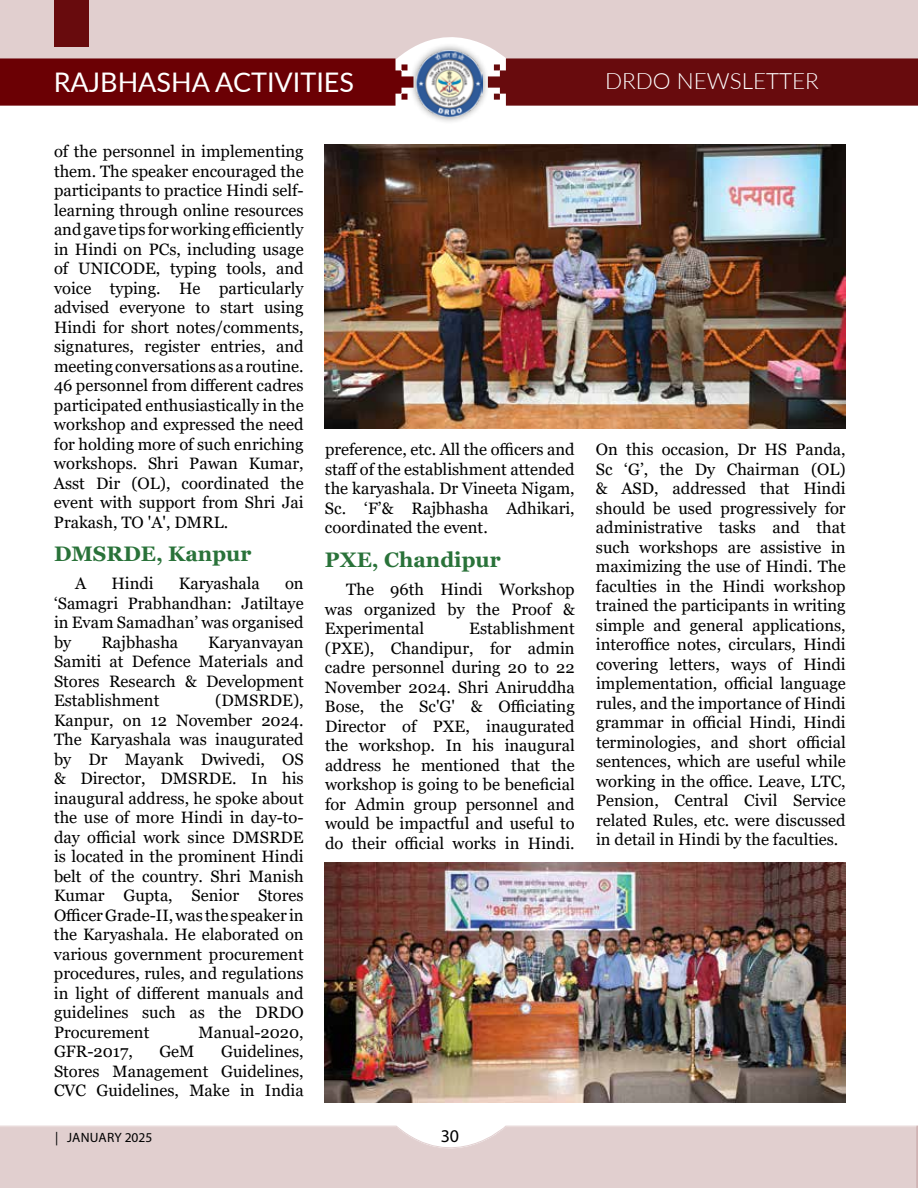
<style>
.page{position:relative;width:918px;height:1188px;background:#fff}
.page>*{position:absolute;margin:0;border:0;box-sizing:border-box;transform-origin:0 0}
.t1{font:27px "Lato";color:#fff}
.t2{font:300 22.5px "Lato";color:#fff}
.t3{font:700 21px "Georgia";color:#297239}
.t4{font:18px "Myriad Pro";color:#000}
.t5{font:16.5px/19.5px "Georgia";color:#000;text-align:justify}
.t6{font:13.5px "Myriad Pro";letter-spacing:.01em;color:#000}
</style>
<div class="page">
<div style="left:0;top:59px;width:409px;height:47px;background:#6b0004"></div>
<div style="left:491px;top:59px;width:427px;height:47px;background:#680b0d"></div>
<div style="left:0;top:0;width:918px;height:59px;background:#e1cfcf"></div>
<svg style="left:0;top:1125px;width:916px;height:2px;background:#f0e7e7"></svg>
<div style="left:0;top:1127px;width:916px;height:61px;background:#e1cfcf"></div>
<svg style="left:916px;top:1125px;width:2px;height:63px"></svg>
<div style="left:409px;top:43px;width:82px;height:82px;background:#000;opacity:.5"></div>
<img style="left:417px;top:51px;width:66px;height:66px">
<div style="left:55px;top:0;width:34px;height:46px;background:#680b0d"></div>
<img style="left:324px;top:145px;width:522px;height:283px">
<img style="left:324px;top:863px;width:522px;height:240px">
<h1 class="t1" style="left:54px;top:63px;width:302px">RAJBHASHA ACTIVITIES</h1>
<h2 class="t2" style="left:605px;top:65px;width:215px">DRDO NEWSLETTER</h2>
<p class="t5" style="left:54px;top:142px;width:251px">of the personnel in implementing them. The speaker encouraged the participants to practice Hindi self&shy;learning through online resources andgave tips forworkingefficiently in Hindi on PCs, including usage of UNICODE, typing tools, and voice typing. He particularly advised everyone to start using Hindi for short notes/comments, signatures, register entries, and meeting conversations as a routine.<br>46 personnel from different cadres participated enthusiastically in the workshop and expressed the need for holding more of such enriching workshops. Shri Pawan Kumar, Asst Dir (OL), coordinated the event with support from Shri Jai Prakash, TO 'A', DMRL.</p>
<p class="t3" style="left:54px;top:540px;width:199px">DMSRDE, Kanpur</p>
<p class="t5" style="left:75px;top:574px;width:13px">A</p>
<p class="t5" style="left:111px;top:574px;width:44px">Hindi</p>
<p class="t5" style="left:179px;top:574px;width:83px">Karyashala</p>
<p class="t5" style="left:54px;top:574px;width:251px;text-indent:231px">on ‘Samagri Prabhandhan: Jatiltaye in Evam Samadhan’ was organised by</p>
<p class="t5" style="left:101px;top:633px;width:78px">Rajbhasha</p>
<p class="t5" style="left:54px;top:633px;width:251px;text-indent:154px">Karyanvayan Samiti at Defence Materials and Stores Research &amp; Development Establishment</p>
<p class="t5" style="left:54px;top:691px;width:251px;text-indent:161px">(DMSRDE), Kanpur, on 12 November 2024.<br>The Karyashala was inaugurated by Dr Mayank Dwivedi, OS &amp; Director, DMSRDE. In his inaugural address, he spoke about the use of more Hindi in day-to&shy;day official work since DMSRDE is located in the prominent Hindi belt of the country. Shri Manish Kumar Gupta, Senior Stores OfficerGrade-II,was the speaker in the Karyashala. He elaborated on various government procurement procedures, rules, and regulations in light of different manuals and guidelines such as the DRDO Procurement</p>
<p class="t5" style="left:199px;top:1023px;width:107px">Manual-2020,</p>
<p class="t5" style="left:54px;top:1042px;width:251px;text-indent:167px">Guidelines, Stores Management Guidelines, CVC Guidelines, Make in India</p>
<p class="t5" style="left:54px;top:1042px;width:80px">GFR-2017,</p>
<p class="t5" style="left:159px;top:1042px;width:37px">GeM</p>
<p class="t5" style="left:325px;top:440px;width:251px">preference, etc. All the officers and staff of the establishment attended the karyashala. Dr Vineeta Nigam, Sc. ‘F’&amp; Rajbhasha Adhikari, coordinated the event.</p>
<p class="t3" style="left:325px;top:546px;width:177px">PXE, Chandipur</p>
<p class="t5" style="left:325px;top:580px;width:251px;text-indent:21px">The 96th Hindi Workshop was organized by the Proof &amp; Experimental</p>
<p class="t5" style="left:325px;top:619px;width:251px;text-indent:144px">Establishment (PXE), Chandipur, for admin cadre personnel during 20 to 22<br>November 2024. Shri Aniruddha Bose, the Sc'G' &amp; Officiating Director of PXE, inaugurated the workshop. In his inaugural address he mentioned that the workshop is going to be beneficial for Admin group personnel and would be impactful and useful to do their official works in Hindi.</p>
<p class="t6" style="left:55px;top:1129px;width:99px">| JANUARY 2025</p>
<p class="t4" style="left:441px;top:1125px;width:20px">30</p>
<p class="t5" style="left:596px;top:440px;width:251px">On this occasion, Dr HS Panda, Sc ‘G’, the Dy Chairman (OL) &amp; ASD, addressed that Hindi should be used progressively for administrative tasks and that such workshops are assistive in maximizing the use of Hindi. The faculties in the Hindi workshop trained the participants in writing simple and general applications, interoffice notes, circulars, Hindi covering letters, ways of Hindi implementation, official language rules, and the importance of Hindi grammar in official Hindi, Hindi terminologies, and short official sentences, which are useful while working in the office. Leave, LTC, Pension, Central Civil Service related Rules, etc. were discussed in detail in Hindi by the faculties.</p>
</div>
